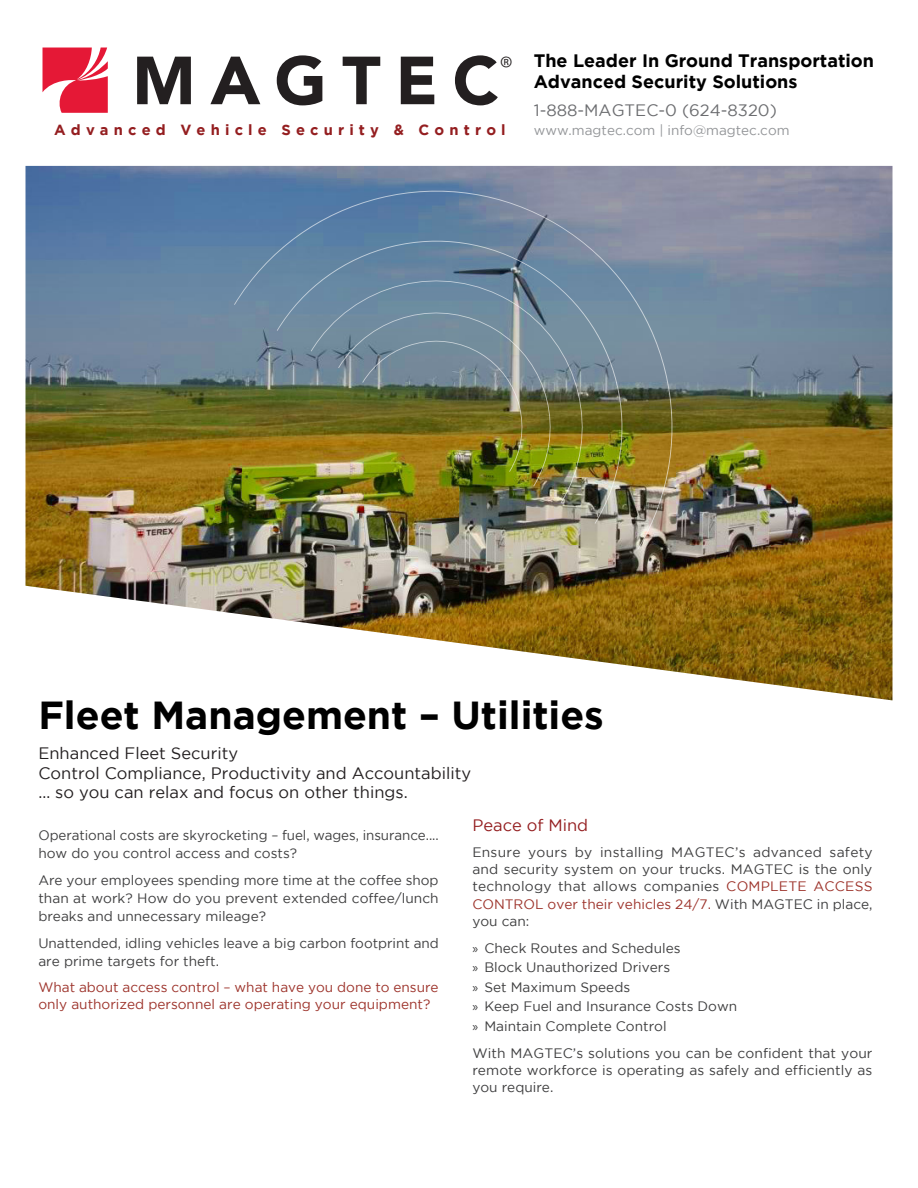
<style>
.page{position:relative;width:918px;height:1188px;background:#fff}
.page>*{position:absolute;margin:0;border:0;box-sizing:border-box;transform-origin:0 0}
.Small_Par{font:700 39px "Gotham";color:#000}
.t1{font:24.15px "Myriad";color:#231f20}
.t2{font:700 18px "Gotham";color:#000}
.t3{font:16.5px "Gotham";color:#231f20}
.par{font:16.5px "Gotham";color:#6c6d70}
.Highlighted_small_te{font:16.5px "Gotham";color:#941e20}
.t4{font:700 14.7px "Gotham";letter-spacing:.35em;color:#941e20}
.Small_Par-2{font:13.65px/17.1px "Gotham";color:#3e3e3f;text-align:justify}
.Small_Par-3{font:13.65px/17.1px "Gotham";color:#9d332b}
.par-2{font:13.5px "Gotham";color:#939598}
.s1{color:#9d332b}
.s2{font-family:"Myriad Pro"}
</style>
<div class="page">
<img style="left:26px;top:166px;width:866px;height:534px">
<img style="left:234px;top:165px;width:471px;height:385px">
<svg style="left:43px;top:48px;width:65px;height:65px"></svg>
<svg style="left:137px;top:57px;width:54px;height:47px"></svg>
<svg style="left:210px;top:57px;width:50px;height:47px"></svg>
<svg style="left:277px;top:55px;width:45px;height:50px"></svg>
<svg style="left:343px;top:57px;width:37px;height:47px"></svg>
<svg style="left:401px;top:57px;width:33px;height:47px"></svg>
<svg style="left:455px;top:55px;width:43px;height:50px"></svg>
<p class="t1" style="left:500px;top:52px;width:14px">®</p>
<p class="t4" style="left:54px;top:121px;width:453px">Advanced Vehicle Security &amp; Control</p>
<p class="t2" style="left:534px;top:50px;width:342px">The Leader In Ground Transportation</p>
<p class="t2" style="left:534px;top:71px;width:265px">Advanced Security Solutions</p>
<p class="par" style="left:534px;top:101px;width:245px">1-888-MAGTEC-0 (624-8320)</p>
<p class="par-2" style="left:534px;top:123px;width:257px">www.magtec.com | info@magtec.com</p>
<p class="Small_Par" style="left:38px;top:693px;width:567px">Fleet Management – Utilities</p>
<p class="t3" style="left:38px;top:744px;width:201px">Enhanced Fleet Security</p>
<p class="t3" style="left:38px;top:764px;width:434px">Control Compliance, Productivity and Accountability</p>
<p class="t3" style="left:38px;top:783px;width:371px">… so you can relax and focus on other things.</p>
<p class="Small_Par-2" style="left:38px;top:826px;width:402px;line-height:18px">Operational costs are skyrocketing – fuel, wages, insurance.... how do you control access and costs?</p>
<p class="Small_Par-2" style="left:38px;top:871px;width:402px;line-height:18px">Are your employees spending more time at the coffee shop than at work? How do you prevent extended coffee/lunch breaks and unnecessary mileage?</p>
<p class="Small_Par-2" style="left:38px;top:934px;width:402px;line-height:18px">Unattended, idling vehicles leave a big carbon footprint and are prime targets for theft.</p>
<p class="Small_Par-3" style="left:38px;top:979px;width:402px">What about access control – what have you done to ensure only authorized personnel are operating your equipment?</p>
<p class="Highlighted_small_te" style="left:472px;top:816px;width:117px">Peace of Mind</p>
<p class="Small_Par-2" style="left:472px;top:844px;width:402px">Ensure yours by installing MAGTEC’s advanced safety and security system on your trucks. MAGTEC is the only technology that allows companies <span class="s1">COMPLETE ACCESS CONTROL over their vehicles 24/7.</span> With MAGTEC in place, you can:</p>
<p class="Small_Par-2" style="left:472px;top:939px;width:210px"><span class="s2">»</span> Check Routes and Schedules</p>
<p class="Small_Par-2" style="left:472px;top:959px;width:199px"><span class="s2">»</span> Block Unauthorized Drivers</p>
<p class="Small_Par-2" style="left:472px;top:978px;width:159px"><span class="s2">»</span> Set Maximum Speeds</p>
<p class="Small_Par-2" style="left:472px;top:998px;width:266px"><span class="s2">»</span> Keep Fuel and Insurance Costs Down</p>
<p class="Small_Par-2" style="left:472px;top:1017px;width:196px"><span class="s2">»</span> Maintain Complete Control</p>
<p class="Small_Par-2" style="left:472px;top:1045px;width:402px">With MAGTEC’s solutions you can be confident that your remote workforce is operating as safely and efficiently as you require.</p>
</div>
